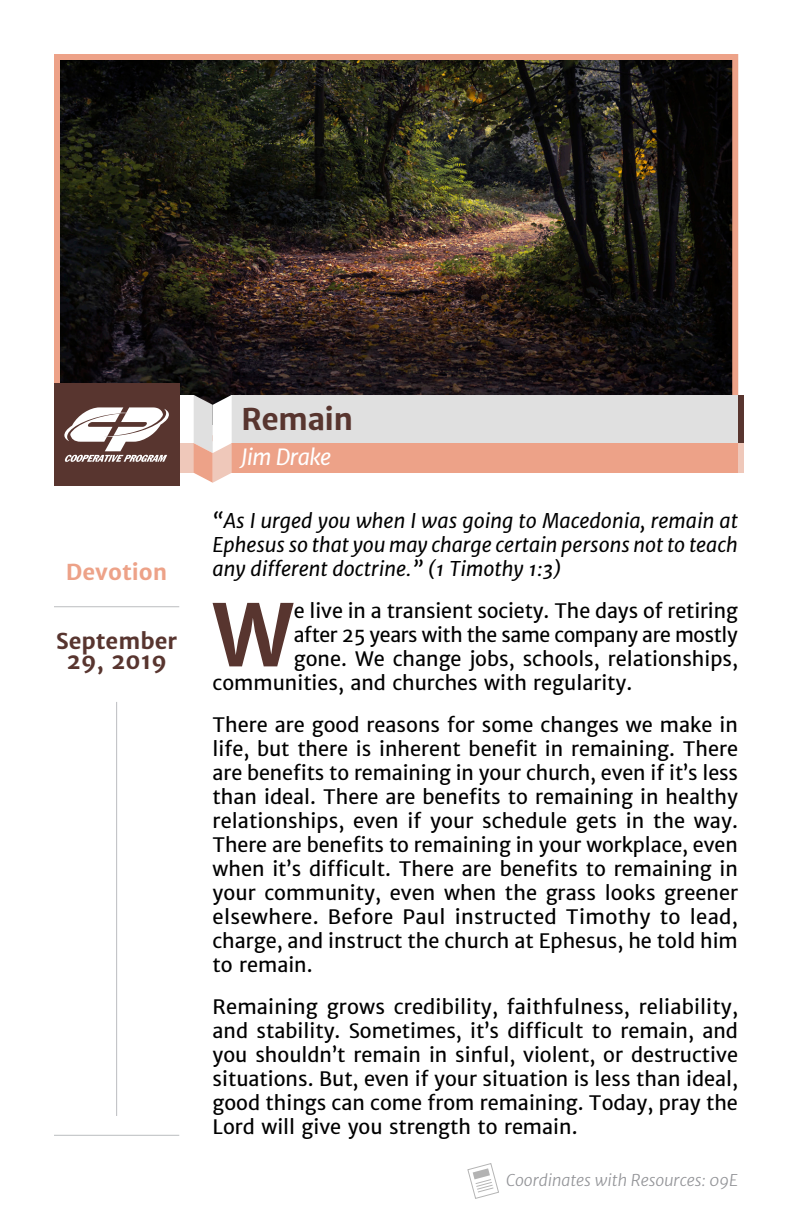
<style>
.page{position:relative;width:792px;height:1224px;background:#fff}
.page>*{position:absolute;margin:0;border:0;box-sizing:border-box;transform-origin:0 0}
.First_Paragraph{font:700 84.6px "Merriweather Sans";color:#58352f}
.Names{font:700 30px "Merriweather Sans";letter-spacing:-.025em;color:#58352f}
.Date{font:700 22px/20px "Merriweather Sans";color:#58352f;text-align:center}
.Location{font:italic 22px "Merriweather Sans";letter-spacing:-.025em;color:#fff}
.Date-2{font:700 22px "Merriweather Sans";color:#eda288}
.Body_Copy{font:20px/24px "Merriweather Sans";color:#000;text-align:justify}
.Body_Copy-2{font:italic 20px/24px "Merriweather Sans";color:#000;text-align:justify}
.First_Paragraph-2{font:20px "Merriweather Sans";color:#000}
.First_Paragraph-3{font:20px "Merriweather Sans";letter-spacing:-.02em;color:#000}
.Paragraph_Style_1{font:italic 300 16px "Merriweather Sans";color:#939498}
</style>
<div class="page">
<img style="left:61px;top:61px;width:670px;height:334px">
<div style="left:54px;top:54px;width:684px;height:387px;border:6px solid #eda288"></div>
<div style="left:170px;top:395px;width:24px;height:48px;background:#fff"></div>
<div style="left:170px;top:443px;width:24px;height:30px;background:#efc8ba"></div>
<div style="left:232px;top:395px;width:506px;height:48px;background:#e0e0e0"></div>
<div style="left:738px;top:395px;width:6px;height:48px;background:#58352f"></div>
<div style="left:738px;top:443px;width:6px;height:30px;background:#efc8ba"></div>
<div style="left:232px;top:443px;width:506px;height:30px;background:#eda288"></div>
<svg style="left:194px;top:395px;width:38px;height:88px"></svg>
<hr style="left:54px;top:1135px;width:125px;height:1px;background:#bbbdc0">
<hr style="left:54px;top:606px;width:125px;height:1px;background:#bbbdc0">
<hr style="left:116px;top:702px;width:1px;height:414px;background:#bbbdc0">
<svg style="left:467px;top:1163px;width:32px;height:36px"></svg>
<div style="left:54px;top:384px;width:125px;height:102px;background:#58352f"></div>
<svg style="left:64px;top:407px;width:105px;height:55px"></svg>
<p class="Date-2" style="left:66px;top:557px;width:103px">Devotion</p>
<p class="Date" style="left:56px;top:631px;width:123px">September<br>29, 2019</p>
<p class="Names" style="left:241px;top:399px;width:114px">Remain</p>
<p class="Location" style="left:241px;top:442px;width:92px">Jim Drake</p>
<p class="Body_Copy-2" style="left:213px;top:508px;width:527px">“As I urged you when I was going to Macedonia, remain at Ephesus so that you may charge certain persons not to teach any different doctrine.” (1 Timothy 1:3)</p>
<p class="First_Paragraph" style="left:212px;top:580px;width:83px">W</p>
<p class="First_Paragraph-2" style="left:294px;top:598px;width:446px">e live in a transient society. The days of retiring</p>
<p class="First_Paragraph-3" style="left:294px;top:622px;width:445px">after 25 years with the same company are mostly</p>
<p class="First_Paragraph-2" style="left:294px;top:646px;width:446px">gone. We change jobs, schools, relationships,</p>
<p class="First_Paragraph-2" style="left:213px;top:670px;width:421px">communities, and churches with regularity.</p>
<p class="Body_Copy" style="left:213px;top:712px;width:527px">There are good reasons for some changes we make in life, but there is inherent benefit in remaining. There are benefits to remaining in your church, even if it’s less than ideal. There are benefits to remaining in healthy relationships, even if your schedule gets in the way.<br>There are benefits to remaining in your workplace, even when it’s difficult. There are benefits to remaining in your community, even when the grass looks greener elsewhere. Before Paul instructed Timothy to lead, charge, and instruct the church at Ephesus, he told him to remain.</p>
<p class="Body_Copy" style="left:213px;top:994px;width:527px">Remaining grows credibility, faithfulness, reliability, and stability. Sometimes, it’s difficult to remain, and you shouldn’t remain in sinful, violent, or destructive situations. But, even if your situation is less than ideal, good things can come from remaining. Today, pray the Lord will give you strength to remain.</p>
<p class="Paragraph_Style_1" style="left:506px;top:1169px;width:233px">Coordinates with Resources: 09E</p>
</div>
